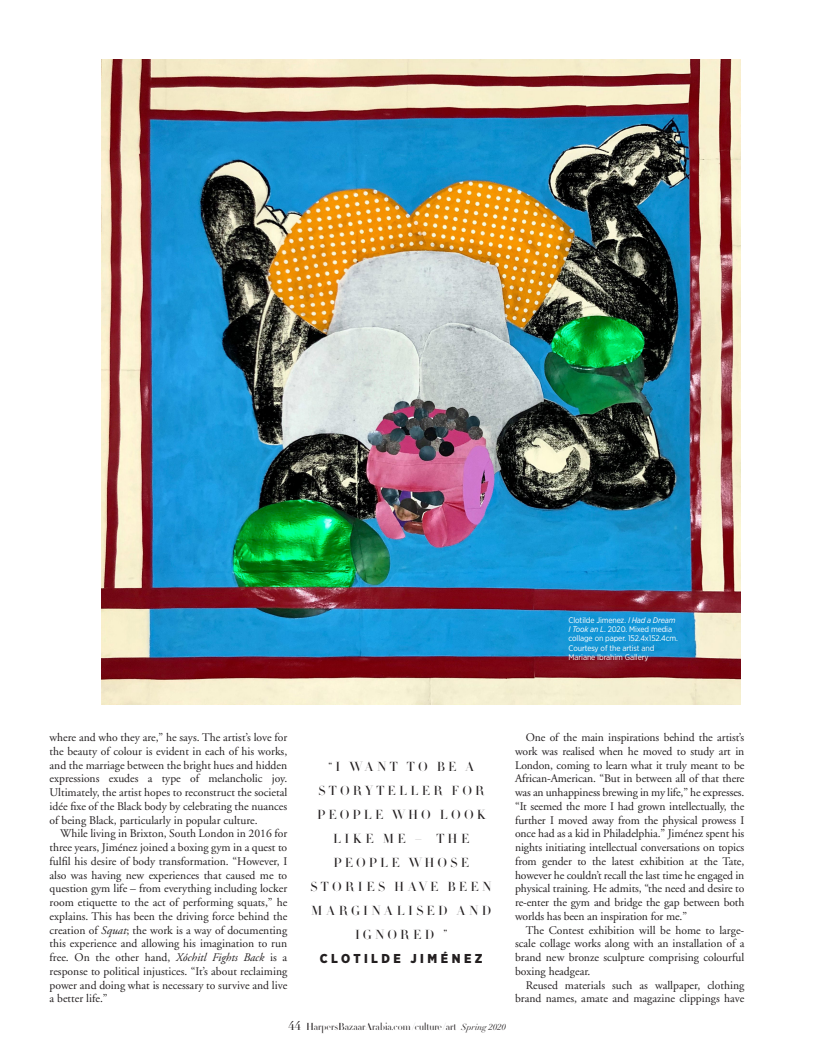
<style>
.page{position:relative;width:833px;height:1053px;background:#fff}
.page>*{position:absolute;margin:0;border:0;box-sizing:border-box;transform-origin:0 0}
.t1{font:12.88px/24.1px "Didot HTF L42 Light";letter-spacing:.26em;color:#231f20;text-align:center}
.t2{font:900 12.88px "Gotham Narrow";letter-spacing:.27em;color:#231f20}
.t3{font:11.62px/13.8px "Adobe Garamond";color:#231f20;text-align:justify}
.t4{font:10px "Didot HTF L96 Light";color:#231f20}
.t5{font:8.12px/9.4px "Gotham Narrow";letter-spacing:-.015em;color:#fff}
.s1{font-style:italic}
.s2{font-family:"Didot LT Std";font-size:12.5px}
.s3{font-family:"Didot LT Std";font-style:italic;font-size:8.75px}
</style>
<div class="page">
<img style="left:101px;top:60px;width:639px;height:644px">
<p class="t5" style="left:568px;top:615px;width:111px">Clotilde Jimenez. <span class="s1">I Had a Dream<br>I Took an L</span>. 2020. Mixed media collage on paper. 152.4x152.4cm.<br>Courtesy of the artist and<br>Mariane Ibrahim Gallery</p>
<p class="t3" style="left:50px;top:730px;width:239px">where and who they are,” he says. The artist’s love for the beauty of colour is evident in each of his works, and the marriage between the bright hues and hidden expressions exudes a type of melancholic joy.<br>Ultimately, the artist hopes to reconstruct the societal idée fixe of the Black body by celebrating the nuances of being Black, particularly in popular culture.</p>
<p class="t3" style="left:50px;top:827px;width:239px;text-indent:11px">While living in Brixton, South London in 2016 for three years, Jiménez joined a boxing gym in a quest to fulfil his desire of body transformation. “However, I also was having new experiences that caused me to question gym life – from everything including locker room etiquette to the act of performing squats,” he explains. This has been the driving force behind the creation of <span class="s1">Squat</span>; the work is a way of documenting this experience and allowing his imagination to run free. On the other hand, <span class="s1">Xóchitl Fights Back</span> is a response to political injustices. “It’s about reclaiming power and doing what is necessary to survive and live a better life.”</p>
<p class="t1" style="left:311px;top:754px;width:183px">“I WANT TO BE A<br>STORYTELLER FOR<br>PEOPLE WHO LOOK<br>LIKE ME – THE<br>PEOPLE WHOSE<br>STORIES HAVE BEEN<br>MARGINALISED AND<br>IGNORED ”</p>
<p class="t2" style="left:320px;top:950px;width:164px">CLOTILDE JIMÉNEZ</p>
<p class="t4" style="left:288px;top:1020px;width:219px"><span class="s2">44</span> HarpersBazaarArabia.com/culture/art <span class="s3">Spring 2020</span></p>
<p class="t3" style="left:515px;top:730px;width:231px;text-indent:11px">One of the main inspirations behind the artist’s work was realised when he moved to study art in London, coming to learn what it truly meant to be African-American. “But in between all of that there was an unhappiness brewing in my life,” he expresses. “It seemed the more I had grown intellectually, the further I moved away from the physical prowess I once had as a kid in Philadelphia.” Jiménez spent his nights initiating intellectual conversations on topics from gender to the latest exhibition at the Tate, however he couldn’t recall the last time he engaged in physical training. He admits, “the need and desire to re-enter the gym and bridge the gap between both worlds has been an inspiration for me.”</p>
<p class="t3" style="left:515px;top:923px;width:231px;text-indent:11px">The Contest exhibition will be home to large&shy;scale collage works along with an installation of a brand new bronze sculpture comprising colourful boxing headgear.</p>
<p class="t3" style="left:515px;top:978px;width:231px;text-align:right">Reused materials such as wallpaper, clothing brand names, amate and magazine clippings have</p>
</div>
